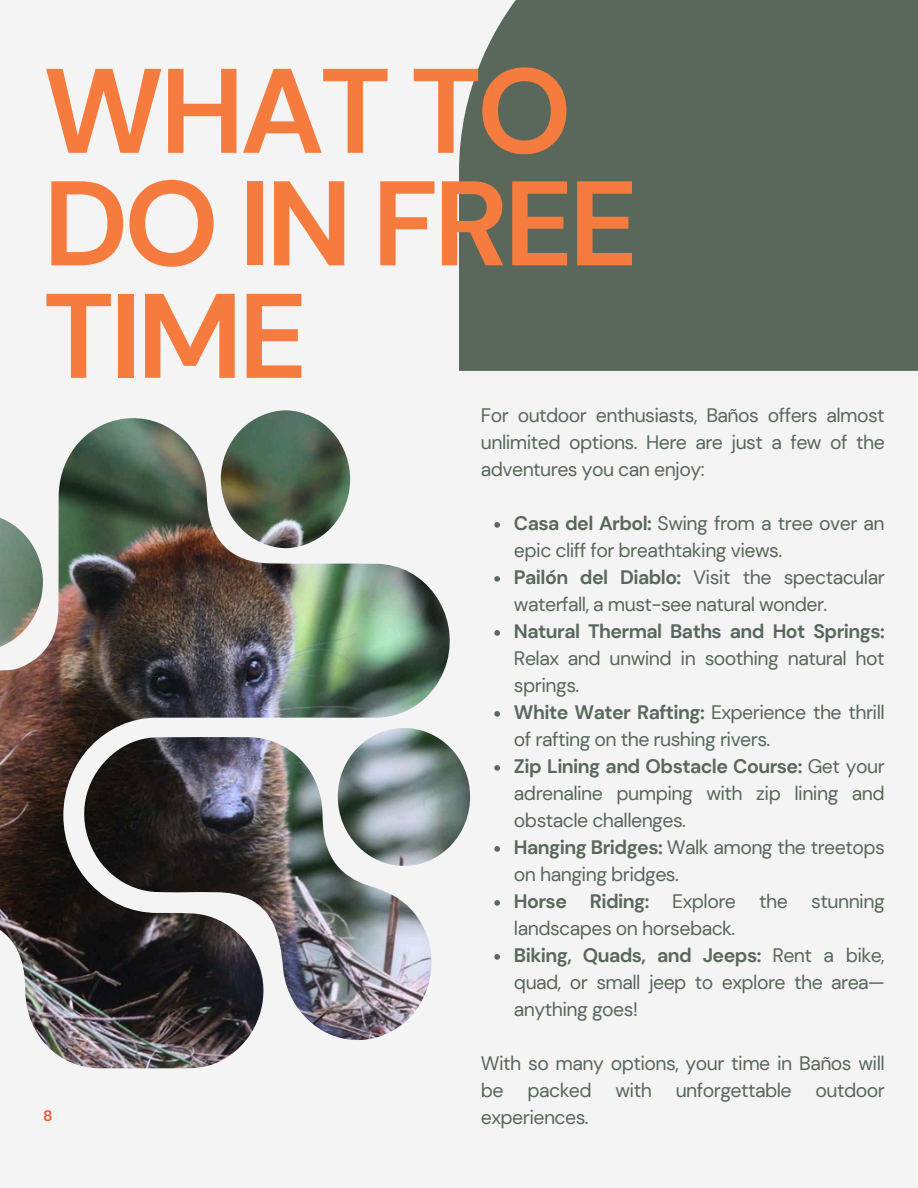
<style>
.page{position:relative;width:918px;height:1188px;background:#f3f4f3}
.page>*{position:absolute;margin:0;border:0;box-sizing:border-box;transform-origin:0 0}
.t1{font:700 120px/112.5px "DM Sans";letter-spacing:-.035em;color:#f67b3e}
.t2{font:19.5px/27px "DM Sans";letter-spacing:-.03em;color:#59685a}
.t3{font:700 15px "DM Sans";color:#ef5b3e}
.s1{font-weight:700}
</style>
<div class="page">
<div style="left:459px;top:0;width:459px;height:371px;background:#59685a"></div>
<img style="left:0;top:410px;width:470px;height:658px">
<svg style="left:494px;top:522px;width:6px;height:6px"></svg>
<svg style="left:494px;top:576px;width:6px;height:6px"></svg>
<svg style="left:494px;top:630px;width:6px;height:6px"></svg>
<svg style="left:494px;top:711px;width:6px;height:6px"></svg>
<svg style="left:494px;top:765px;width:6px;height:6px"></svg>
<svg style="left:494px;top:846px;width:6px;height:6px"></svg>
<svg style="left:494px;top:900px;width:6px;height:6px"></svg>
<svg style="left:494px;top:954px;width:6px;height:6px"></svg>
<p class="t1" style="left:43px;top:56px;width:597px">WHAT TO<br>DO IN FREE<br>TIME</p>
<p class="t2" style="left:481px;top:402px;width:405px;text-align:justify">For outdoor enthusiasts, Baños offers almost unlimited options. Here are just a few of the adventures you can enjoy:</p>
<p class="t2" style="left:514px;top:510px;width:372px"><span class="s1">Casa del Arbol:</span> Swing from a tree over an epic cliff for breathtaking views.</p>
<p class="t2" style="left:514px;top:564px;width:372px"><span class="s1">Pailón del Diablo:</span> Visit the spectacular waterfall, a must-see natural wonder.</p>
<p class="t2" style="left:514px;top:618px;width:372px;text-align:justify"><span class="s1">Natural Thermal Baths and Hot Springs:<br></span>Relax and unwind in soothing natural hot springs.</p>
<p class="t2" style="left:514px;top:699px;width:372px"><span class="s1">White Water Rafting:</span> Experience the thrill of rafting on the rushing rivers.</p>
<p class="t2" style="left:514px;top:753px;width:372px;text-align:justify"><span class="s1">Zip Lining and Obstacle Course:</span> Get your adrenaline pumping with zip lining and obstacle challenges.</p>
<p class="t2" style="left:514px;top:834px;width:372px"><span class="s1">Hanging Bridges:</span> Walk among the treetops on hanging bridges.</p>
<p class="t2" style="left:514px;top:888px;width:372px"><span class="s1">Horse Riding:</span> Explore the stunning landscapes on horseback.</p>
<p class="t2" style="left:514px;top:942px;width:372px;text-align:justify"><span class="s1">Biking, Quads, and Jeeps:</span> Rent a bike, quad, or small jeep to explore the area— anything goes!</p>
<p class="t2" style="left:481px;top:1050px;width:405px">With so many options, your time in Baños will be packed with unforgettable outdoor</p>
<p class="t3" style="left:43px;top:1106px;width:11px">8</p>
<p class="t2" style="left:481px;top:1104px;width:109px">experiences.</p>
</div>
